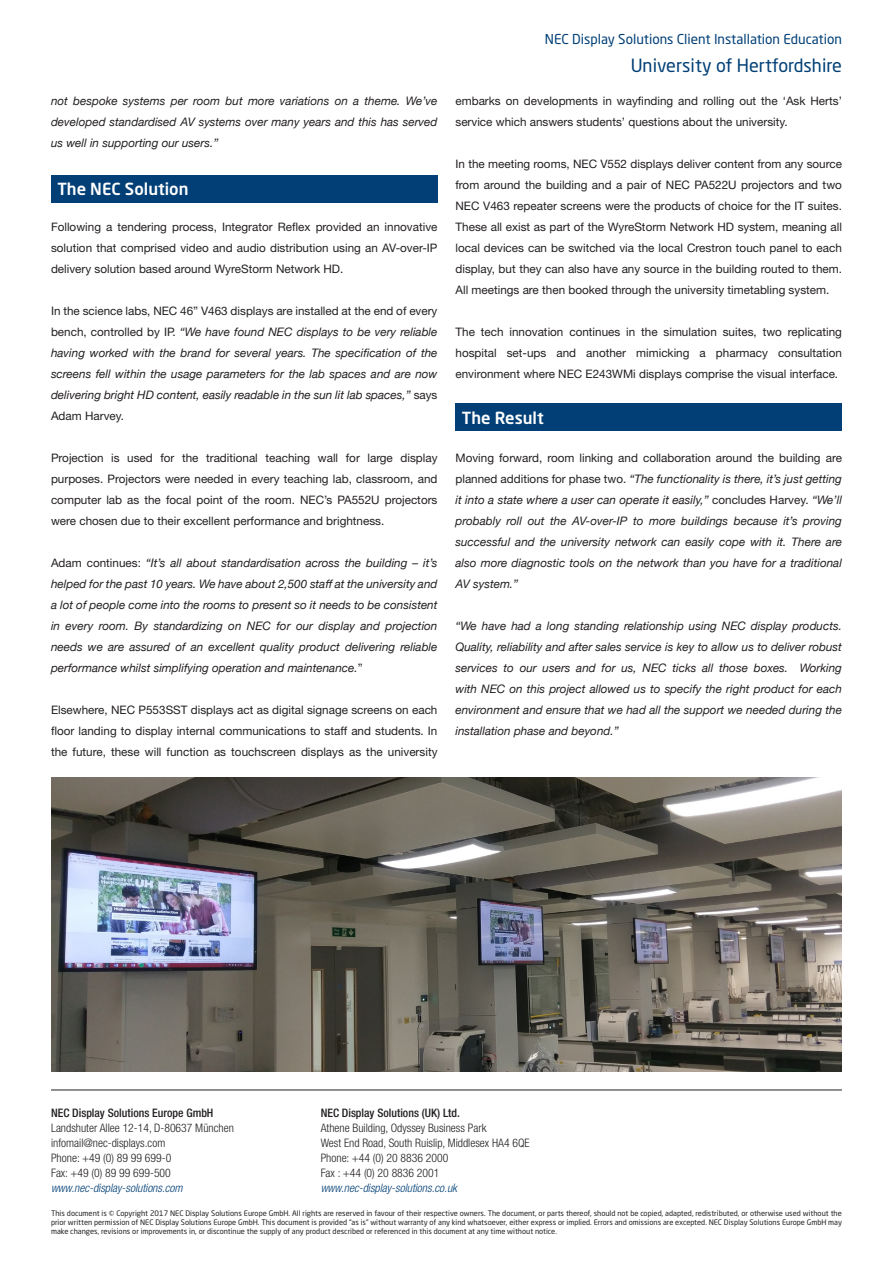
<style>
.page{position:relative;width:893px;height:1263px;background:#fff}
.page>*{position:absolute;margin:0;border:0;box-sizing:border-box;transform-origin:0 0}
.t1{font:18px "Neo Sans Pro";color:#013f76}
.t2{font:500 16.5px "Neo Sans Pro";color:#fff}
.t3{font:13.5px "Neo Sans Pro";color:#013f76}
.t4{font:italic 11.7px/21px "Helvetica Neue";color:#231f20;text-align:justify}
.t5{font:11.7px/21px "Helvetica Neue LT Std";color:#231f20;text-align:justify}
.t6{font:300 condensed 11.7px "Helvetica Neue LT Std";color:#231f20}
.t7{font:italic 300 condensed 11.7px "Helvetica Neue LT Std";color:#013f76}
.t8{font:500 condensed 11.7px "Helvetica Neue LT Pro";color:#231f20}
.t9{font:7.5px/9px "Neo Sans Pro";color:#231f20;text-align:justify}
.s1{font-family:"Helvetica Neue LT Std";font-style:normal}
</style>
<div class="page">
<div style="left:51px;top:175px;width:386px;height:28px;background:#013f76"></div>
<div style="left:455px;top:404px;width:387px;height:27px;background:#013f76"></div>
<hr style="left:51px;top:1089px;width:791px;height:1px;background:#231f20">
<img style="left:51px;top:777px;width:791px;height:294px">
<p class="t4" style="left:51px;top:91px;width:388px">not bespoke systems per room but more variations on a theme. We’ve developed standardised AV systems over many years and this has served us well in supporting our users.”</p>
<p class="t2" style="left:57px;top:179px;width:133px">The NEC Solution</p>
<p class="t5" style="left:51px;top:216px;width:388px">Following a tendering process, Integrator Reflex provided an innovative solution that comprised video and audio distribution using an AV-over-IP delivery solution based around WyreStorm Network HD.</p>
<p class="t4" style="left:51px;top:301px;width:388px"><span class="s1">In the science labs, NEC 46” V463 displays are installed at the end of every bench, controlled by IP.</span> “We have found NEC displays to be very reliable having worked with the brand for several years. The specification of the screens fell within the usage parameters for the lab spaces and are now delivering bright HD content, easily readable in the sun lit lab spaces,” <span class="s1">says Adam Harvey.</span></p>
<p class="t5" style="left:51px;top:447px;width:388px">Projection is used for the traditional teaching wall for large display purposes. Projectors were needed in every teaching lab, classroom, and computer lab as the focal point of the room. NEC’s PA552U projectors were chosen due to their excellent performance and brightness.</p>
<p class="t4" style="left:51px;top:553px;width:388px"><span class="s1">Adam continues:</span> “It’s all about standardisation across the building – it’s helped for the past 10 years. We have about 2,500 staff at the university and a lot of people come into the rooms to present so it needs to be consistent in every room. By standardizing on NEC for our display and projection needs we are assured of an excellent quality product delivering reliable performance whilst simplifying operation and maintenance.<span class="s1">”</span></p>
<p class="t5" style="left:51px;top:699px;width:388px">Elsewhere, NEC P553SST displays act as digital signage screens on each floor landing to display internal communications to staff and students. In the future, these will function as touchscreen displays as the university</p>
<p class="t3" style="left:545px;top:31px;width:299px">NEC Display Solutions Client Installation Education</p>
<p class="t1" style="left:631px;top:54px;width:213px">University of Hertfordshire</p>
<p class="t5" style="left:455px;top:90px;width:388px">embarks on developments in wayfinding and rolling out the ‘Ask Herts’ service which answers students’ questions about the university.</p>
<p class="t5" style="left:455px;top:153px;width:388px">In the meeting rooms, NEC V552 displays deliver content from any source from around the building and a pair of NEC PA522U projectors and two NEC V463 repeater screens were the products of choice for the IT suites.<br>These all exist as part of the WyreStorm Network HD system, meaning all local devices can be switched via the local Crestron touch panel to each display, but they can also have any source in the building routed to them.<br>All meetings are then booked through the university timetabling system.</p>
<p class="t5" style="left:455px;top:321px;width:388px">The tech innovation continues in the simulation suites, two replicating hospital set-ups and another mimicking a pharmacy consultation environment where NEC E243WMi displays comprise the visual interface.</p>
<p class="t2" style="left:462px;top:407px;width:83px">The Result</p>
<p class="t4" style="left:455px;top:448px;width:388px"><span class="s1">Moving forward, room linking and collaboration around the building are planned additions for phase two.</span> “The functionality is there, it’s just getting it into a state where a user can operate it easily,” <span class="s1">concludes Harvey.</span> “We’ll probably roll out the AV-over-IP to more buildings because it’s proving successful and the university network can easily cope with it. There are also more diagnostic tools on the network than you have for a traditional AV system.”</p>
<p class="t4" style="left:455px;top:616px;width:388px">“We have had a long standing relationship using NEC display products.<br>Quality, reliability and after sales service is key to allow us to deliver robust services to our users and for us, NEC ticks all those boxes. Working with NEC on this project allowed us to specify the right product for each environment and ensure that we had all the support we needed during the installation phase and beyond.”</p>
<p class="t8" style="left:321px;top:1106px;width:141px">NEC Display Solutions (UK) Ltd.</p>
<p class="t6" style="left:321px;top:1121px;width:167px">Athene Building, Odyssey Business Park</p>
<p class="t6" style="left:321px;top:1136px;width:211px">West End Road, South Ruislip, Middlesex HA4 6QE</p>
<p class="t6" style="left:321px;top:1151px;width:129px">Phone: +44 (0) 20 8836 2000</p>
<p class="t6" style="left:321px;top:1166px;width:120px">Fax : +44 (0) 20 8836 2001</p>
<p class="t7" style="left:321px;top:1181px;width:138px">www.nec-display-solutions.co.uk</p>
<p class="t9" style="left:51px;top:1208px;width:792px">This document is © Copyright 2017 NEC Display Solutions Europe GmbH. All rights are reserved in favour of their respective owners. The document, or parts thereof, should not be copied, adapted, redistributed, or otherwise used without the prior written permission of NEC Display Solutions Europe GmbH. This document is provided “as is” without warranty of any kind whatsoever, either express or implied. Errors and omissions are excepted. NEC Display Solutions Europe GmbH may make changes, revisions or improvements in, or discontinue the supply of any product described or referenced in this document at any time without notice.</p>
<p class="t8" style="left:51px;top:1106px;width:164px">NEC Display Solutions Europe GmbH</p>
<p class="t6" style="left:51px;top:1121px;width:184px">Landshuter Allee 12-14, D-80637 München</p>
<p class="t6" style="left:51px;top:1136px;width:116px">infomail@nec-displays.com</p>
<p class="t6" style="left:51px;top:1151px;width:122px">Phone: +49 (0) 89 99 699-0</p>
<p class="t6" style="left:51px;top:1166px;width:121px">Fax: +49 (0) 89 99 699-500</p>
<p class="t7" style="left:51px;top:1181px;width:133px">www.nec-display-solutions.com</p>
</div>
